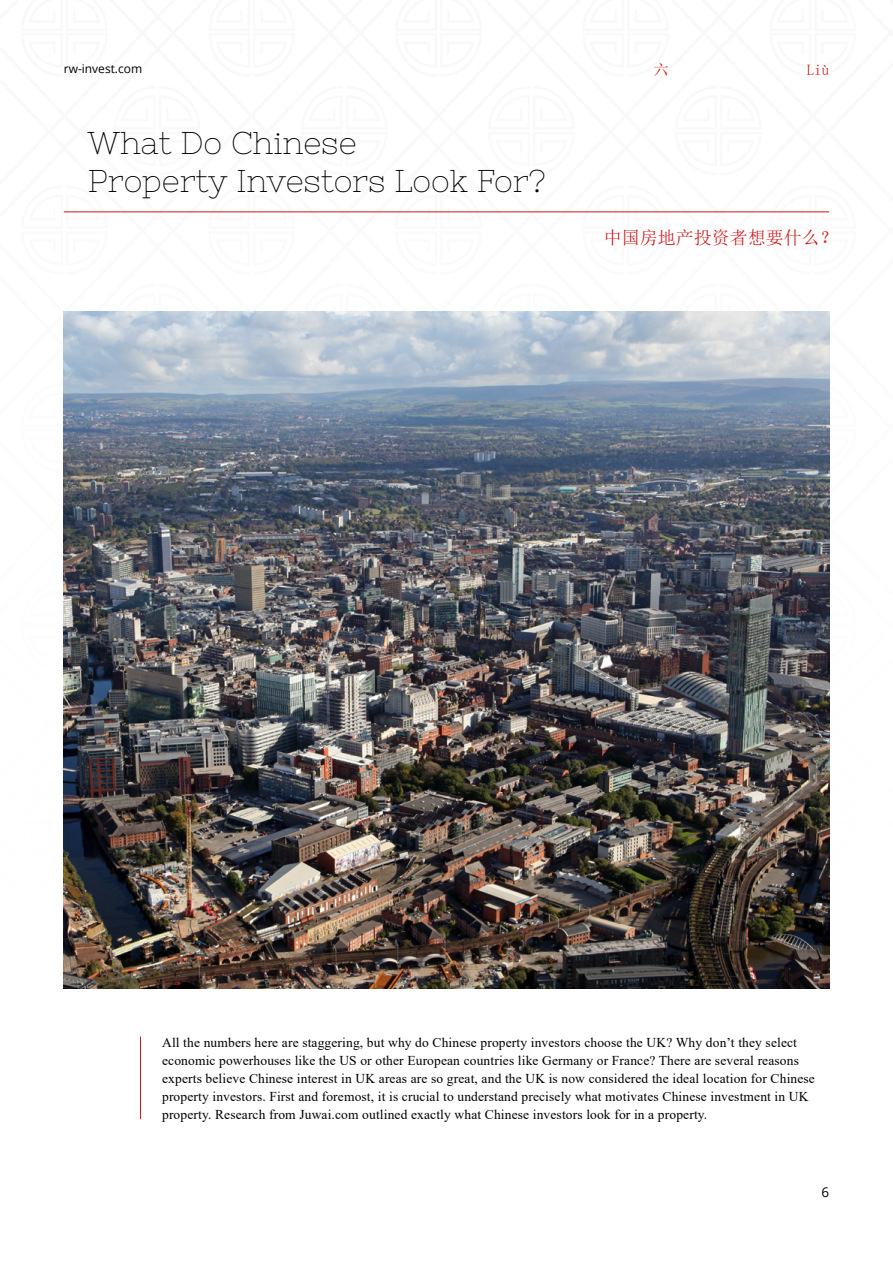
<style>
.page{position:relative;width:893px;height:1263px;background:#fff}
.page>*{position:absolute;margin:0;border:0;box-sizing:border-box;transform-origin:0 0}
.t1{font:31.5px/37.8px "Nixie One";color:#000}
.t2{font:18px "Sim Sun";color:#cd1719}
.t3{font:15px "Sim Sun";color:#cd1719}
.t4{font:13.5px/18px "Times New Roman";letter-spacing:.01em;color:#000}
.t5{font:13.5px "Open Sans";color:#000}
.t6{font:12px "Open Sans";color:#000}
</style>
<div class="page">
<hr style="left:64px;top:211px;width:765px;height:1px;background:#cd1719">
<hr style="left:140px;top:1036px;width:1px;height:83px;background:#cd1719">
<img style="left:64px;top:312px;width:765px;height:677px">
<p class="t6" style="left:64px;top:60px;width:80px">rw-invest.com</p>
<h1 class="t1" style="left:88px;top:124px;width:459px">What Do Chinese<br>Property Investors Look For?</h1>
<p class="t3" style="left:654px;top:62px;width:16px">六</p>
<p class="t3" style="left:807px;top:62px;width:24px">Liù</p>
<h2 class="t2" style="left:604px;top:229px;width:235px">中国房地产投资者想要什么？</h2>
<p class="t4" style="left:162px;top:1033px;width:654px">All the numbers here are staggering, but why do Chinese property investors choose the UK? Why don’t they select economic powerhouses like the US or other European countries like Germany or France? There are several reasons experts believe Chinese interest in UK areas are so great, and the UK is now considered the ideal location for Chinese property investors. First and foremost, it is crucial to understand precisely what motivates Chinese investment in UK property. Research from Juwai.com outlined exactly what Chinese investors look for in a property.</p>
<p class="t5" style="left:821px;top:1182px;width:9px">6</p>
</div>
